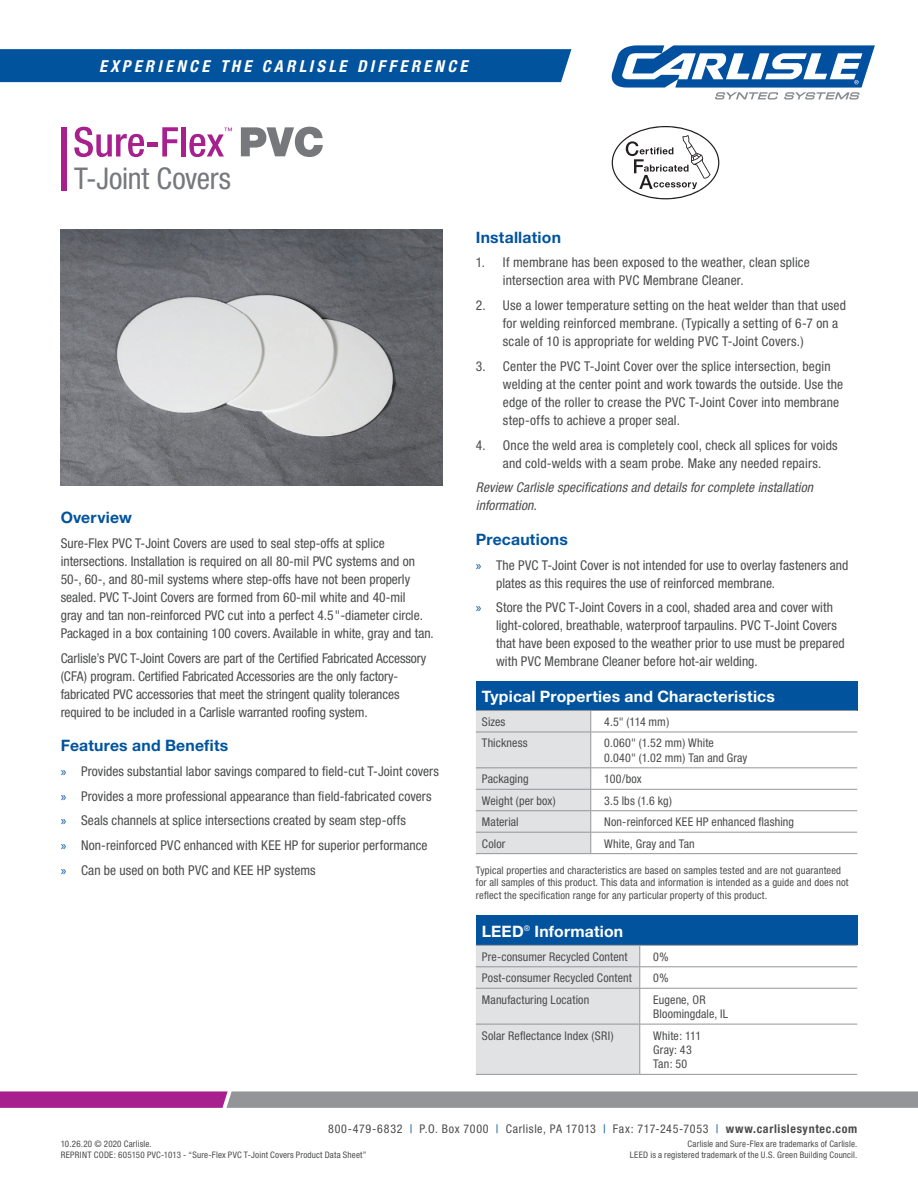
<style>
.page{position:relative;width:918px;height:1188px;background:#fff}
.page>*{position:absolute;margin:0;border:0;box-sizing:border-box;transform-origin:0 0}
.t1{font:condensed 30px "Helvetica Neue";letter-spacing:-.01em;color:#76787b}
.t2{font:italic 700 condensed 16.5px "Helvetica Neue";letter-spacing:.205em;color:#fff}
.t3{font:700 15.75px "Helvetica Neue";letter-spacing:.015em;color:#fff}
.t4{font:700 15.75px "Helvetica Neue";letter-spacing:.01em;color:#01539e}
.t5{font:condensed 13.5px/18px "Helvetica Neue";letter-spacing:.005em;color:#4b4c4d}
.t6{font:italic condensed 13.5px/18px "Helvetica Neue";letter-spacing:.01em;color:#4b4c4d}
.t7{font:condensed 12px/14.4px "Helvetica Neue";letter-spacing:.01em;color:#4b4c4d}
.t8{font:condensed 12px "Helvetica Neue";letter-spacing:.05em;color:#4b4c4d}
.t9{font:condensed 10.5px/12.8px "Helvetica Neue";letter-spacing:.015em;color:#4b4c4d}
.t10{font:condensed 9px "Helvetica Neue";letter-spacing:.02em;color:#4b4c4d}
.s1{font-family:"Myriad Pro";font-stretch:normal;color:#01539e}
.s2{color:#01539e}
.s3{font-weight:700}
</style>
<div class="page">
<svg style="left:241px;top:127px;width:82px;height:30px"></svg>
<svg style="left:74px;top:127px;width:70px;height:30px"></svg>
<hr style="left:147px;top:143px;width:11px;height:4px;background:#a7208d">
<svg style="left:162px;top:127px;width:16px;height:29px"></svg>
<div style="left:181px;top:127px;width:5px;height:29px;background:#a7208d"></div>
<div style="left:61px;top:127px;width:6px;height:64px;background:#a7208d"></div>
<svg style="left:189px;top:128px;width:43px;height:29px"></svg>
<div style="left:0;top:49px;width:571px;height:33px;background:#01539e"></div>
<svg style="left:612px;top:45px;width:263px;height:55px"></svg>
<img style="left:61px;top:230px;width:381px;height:256px">
<div style="left:476px;top:681px;width:381px;height:30px;background:#01539e"></div>
<hr style="left:476px;top:710px;width:115px;height:1px;background:#939598">
<hr style="left:591px;top:710px;width:266px;height:1px;background:#939598">
<hr style="left:591px;top:732px;width:266px;height:1px;background:#939598">
<hr style="left:591px;top:767px;width:266px;height:1px;background:#939598">
<hr style="left:591px;top:789px;width:266px;height:1px;background:#939598">
<hr style="left:591px;top:810px;width:266px;height:1px;background:#939598">
<hr style="left:591px;top:832px;width:266px;height:1px;background:#939598">
<svg style="left:476px;top:711px;width:115px;height:142px;background:#dddee0"></svg>
<hr style="left:476px;top:853px;width:115px;height:1px;background:#939598">
<hr style="left:591px;top:853px;width:266px;height:1px;background:#939598">
<svg style="left:0;top:1091px;width:918px;height:17px;background:#9b7d99"></svg>
<div style="left:476px;top:916px;width:381px;height:29px;background:#01539e"></div>
<hr style="left:640px;top:945px;width:217px;height:1px;background:#939598">
<hr style="left:640px;top:966px;width:217px;height:1px;background:#939598">
<div style="left:476px;top:945px;width:164px;height:129px;background:#e1e2e4"></div>
<hr style="left:476px;top:988px;width:164px;height:1px;background:#939598">
<hr style="left:640px;top:988px;width:217px;height:1px;background:#939598">
<hr style="left:639px;top:989px;width:1px;height:35px;background:#939598">
<hr style="left:476px;top:1024px;width:164px;height:1px;background:#939598">
<hr style="left:640px;top:1024px;width:217px;height:1px;background:#939598">
<hr style="left:639px;top:1024px;width:1px;height:50px;background:#939598">
<hr style="left:476px;top:1074px;width:164px;height:1px;background:#939598">
<hr style="left:640px;top:1074px;width:217px;height:1px;background:#939598">
<svg style="left:612px;top:126px;width:107px;height:73px"></svg>
<p class="t2" style="left:99px;top:56px;width:370px">EXPERIENCE THE CARLISLE DIFFERENCE</p>
<p class="t1" style="left:74px;top:161px;width:158px">T-Joint Covers</p>
<p class="t4" style="left:61px;top:508px;width:73px">Overview</p>
<p class="t5" style="left:61px;top:534px;width:375px">Sure-Flex PVC T-Joint Covers are used to seal step-offs at splice intersections. Installation is required on all 80-mil PVC systems and on 50-, 60-, and 80-mil systems where step-offs have not been properly sealed. PVC T-Joint Covers are formed from 60-mil white and 40-mil<br>gray and tan non-reinforced PVC cut into a perfect 4.5"-diameter circle.<br>Packaged in a box containing 100 covers. Available in white, gray and tan.</p>
<p class="t5" style="left:61px;top:649px;width:367px">Carlisle’s PVC T-Joint Covers are part of the Certified Fabricated Accessory (CFA) program. Certified Fabricated Accessories are the only factory&shy;fabricated PVC accessories that meet the stringent quality tolerances required to be included in a Carlisle warranted roofing system.</p>
<p class="t4" style="left:61px;top:736px;width:169px">Features and Benefits</p>
<p class="t5" style="left:61px;top:762px;width:380px"><span class="s1">»</span> Provides substantial labor savings compared to field-cut T-Joint covers</p>
<p class="t5" style="left:61px;top:787px;width:372px"><span class="s1">»</span> Provides a more professional appearance than field-fabricated covers</p>
<p class="t5" style="left:61px;top:812px;width:347px"><span class="s1">»</span> Seals channels at splice intersections created by seam step-offs</p>
<p class="t5" style="left:61px;top:836px;width:368px"><span class="s1">»</span> Non-reinforced PVC enhanced with KEE HP for superior performance</p>
<p class="t5" style="left:61px;top:861px;width:256px"><span class="s1">»</span> Can be used on both PVC and KEE HP systems</p>
<p class="t4" style="left:476px;top:227px;width:87px">Installation</p>
<p class="t5" style="left:503px;top:253px;width:309px;text-indent:-27px">1. If membrane has been exposed to the weather, clean splice intersection area with PVC Membrane Cleaner.</p>
<p class="t5" style="left:503px;top:296px;width:345px;text-indent:-27px">2. Use a lower temperature setting on the heat welder than that used for welding reinforced membrane. (Typically a setting of 6-7 on a scale of 10 is appropriate for welding PVC T-Joint Covers.)</p>
<p class="t5" style="left:503px;top:357px;width:342px;text-indent:-27px">3. Center the PVC T-Joint Cover over the splice intersection, begin welding at the center point and work towards the outside. Use the edge of the roller to crease the PVC T-Joint Cover into membrane step-offs to achieve a proper seal.</p>
<p class="t5" style="left:503px;top:436px;width:336px;text-indent:-27px">4. Once the weld area is completely cool, check all splices for voids and cold-welds with a seam probe. Make any needed repairs.</p>
<p class="t6" style="left:476px;top:478px;width:339px">Review Carlisle specifications and details for complete installation information.</p>
<p class="t4" style="left:476px;top:529px;width:94px">Precautions</p>
<p class="t5" style="left:496px;top:556px;width:354px;text-indent:-20px"><span class="s1">»</span> The PVC T-Joint Cover is not intended for use to overlay fasteners and plates as this requires the use of reinforced membrane.</p>
<p class="t5" style="left:496px;top:598px;width:350px;text-indent:-20px"><span class="s1">»</span> Store the PVC T-Joint Covers in a cool, shaded area and cover with light-colored, breathable, waterproof tarpaulins. PVC T-Joint Covers that have been exposed to the weather prior to use must be prepared with PVC Membrane Cleaner before hot-air welding.</p>
<p class="t3" style="left:482px;top:686px;width:295px">Typical Properties and Characteristics</p>
<p class="t7" style="left:482px;top:714px;width:25px">Sizes</p>
<p class="t7" style="left:604px;top:714px;width:67px">4.5" (114 mm)</p>
<p class="t7" style="left:482px;top:736px;width:47px">Thickness</p>
<p class="t7" style="left:604px;top:736px;width:145px">0.060" (1.52 mm) White<br>0.040" (1.02 mm) Tan and Gray</p>
<p class="t7" style="left:482px;top:772px;width:48px">Packaging</p>
<p class="t7" style="left:604px;top:772px;width:39px">100/box</p>
<p class="t7" style="left:482px;top:793px;width:75px">Weight (per box)</p>
<p class="t7" style="left:604px;top:793px;width:69px">3.5 lbs (1.6 kg)</p>
<p class="t7" style="left:482px;top:815px;width:38px">Material</p>
<p class="t7" style="left:604px;top:815px;width:191px">Non-reinforced KEE HP enhanced flashing</p>
<p class="t7" style="left:482px;top:836px;width:25px">Color</p>
<p class="t7" style="left:604px;top:836px;width:92px">White, Gray and Tan</p>
<p class="t9" style="left:476px;top:863px;width:374px">Typical properties and characteristics are based on samples tested and are not guaranteed for all samples of this product. This data and information is intended as a guide and does not reflect the specification range for any particular property of this product.</p>
<p class="t3" style="left:482px;top:921px;width:143px">LEED<sup>®</sup> Information</p>
<p class="t7" style="left:482px;top:949px;width:147px">Pre-consumer Recycled Content</p>
<p class="t7" style="left:653px;top:949px;width:17px">0%</p>
<p class="t7" style="left:482px;top:971px;width:152px">Post-consumer Recycled Content</p>
<p class="t7" style="left:653px;top:971px;width:17px">0%</p>
<p class="t7" style="left:482px;top:992px;width:109px">Manufacturing Location</p>
<p class="t7" style="left:653px;top:992px;width:54px">Eugene, OR</p>
<p class="t7" style="left:653px;top:1007px;width:76px">Bloomingdale, IL</p>
<p class="t7" style="left:482px;top:1028px;width:134px">Solar Reflectance Index (SRI)</p>
<p class="t7" style="left:653px;top:1028px;width:49px">White: 111</p>
<p class="t7" style="left:653px;top:1042px;width:40px">Gray: 43</p>
<p class="t7" style="left:653px;top:1057px;width:36px">Tan: 50</p>
<p class="t8" style="left:328px;top:1122px;width:531px">800-479-6832 <span class="s2">|</span> P.O. Box 7000 <span class="s2">|</span> Carlisle, PA 17013 <span class="s2">|</span> Fax: 717-245-7053 <span class="s2">|</span> <span class="s3">www.carlislesyntec.com</span></p>
<p class="t10" style="left:61px;top:1139px;width:92px">10.26.20 © 2020 Carlisle.</p>
<p class="t10" style="left:61px;top:1149px;width:307px">REPRINT CODE: 605150 PVC-1013 - “Sure-Flex PVC T-Joint Covers Product Data Sheet”</p>
<p class="t10" style="left:688px;top:1139px;width:171px">Carlisle and Sure-Flex are trademarks of Carlisle.</p>
<p class="t10" style="left:630px;top:1149px;width:229px">LEED is a registered trademark of the U.S. Green Building Council.</p>
</div>
